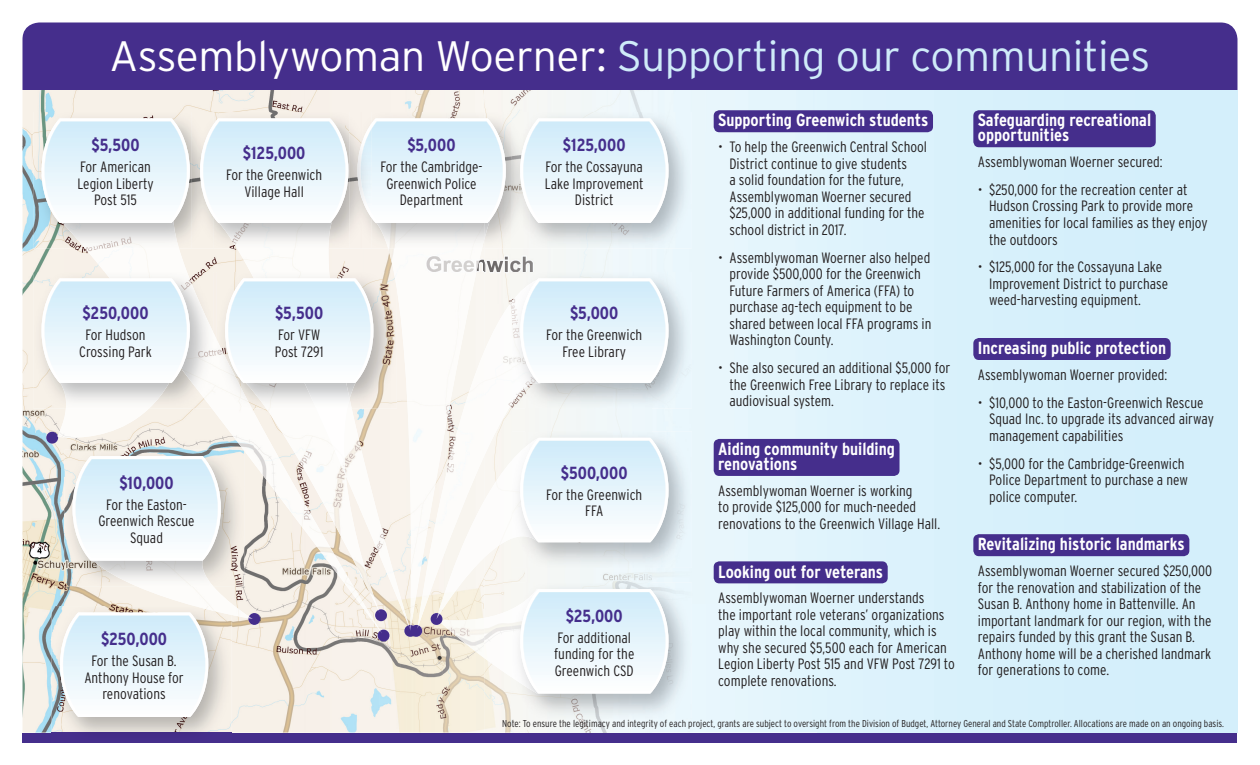
<style>
.page{position:relative;width:1260px;height:765px;background:#fff}
.page>*{position:absolute;margin:0;border:0;box-sizing:border-box;transform-origin:0 0}
.t1{font:300 42.5px "Interstate";letter-spacing:-.01em;color:#cfebf9}
.t2{font:700 17.5px/15px "Interstate Condensed";color:#fff}
.t3{font:700 17.5px "Interstate Condensed";color:#452e8c}
.t4{font:300 15px/16.5px "Interstate Condensed";color:#231f20}
.t5{font:300 10px "Interstate Condensed";color:#231f20}
.s1{color:#fff}
</style>
<div class="page">
<img style="left:22px;top:90px;width:462px;height:56px">
<img style="left:22px;top:146px;width:42px;height:587px">
<img style="left:64px;top:249px;width:21px;height:23px">
<img style="left:187px;top:249px;width:50px;height:25px">
<img style="left:443px;top:249px;width:41px;height:484px">
<img style="left:359px;top:625px;width:41px;height:108px">
<img style="left:400px;top:625px;width:43px;height:108px">
<img style="left:64px;top:408px;width:148px;height:42px">
<img style="left:233px;top:618px;width:126px;height:115px">
<img style="left:64px;top:586px;width:72px;height:20px">
<img style="left:232px;top:618px;width:1px;height:115px">
<div style="left:22px;top:22px;width:1215px;height:68px;background:#452e8c"></div>
<div style="left:818px;top:90px;width:420px;height:643px;background:#d6f0fb"></div>
<img style="left:484px;top:91px;width:334px;height:41px">
<div style="left:651px;top:132px;width:167px;height:601px;background:#e5f5fc"></div>
<img style="left:484px;top:249px;width:167px;height:52px">
<img style="left:484px;top:408px;width:41px;height:325px">
<div style="left:525px;top:408px;width:126px;height:23px;background:#f1f7f8"></div>
<img style="left:525px;top:568px;width:126px;height:15px">
<img style="left:525px;top:719px;width:126px;height:14px">
<svg style="left:484px;top:90px;width:754px;height:1px"></svg>
<img style="left:441px;top:625px;width:43px;height:33px">
<img style="left:484px;top:609px;width:28px;height:69px">
<div style="left:22px;top:733px;width:1216px;height:9px;background:#452e8c"></div>
<div style="left:410px;top:625px;width:12px;height:12px;background:#452e8c;border-radius:50%"></div>
<div style="left:714px;top:110px;width:219px;height:22px;background:#452e8c;border-radius:6px"></div>
<div style="left:714px;top:439px;width:186px;height:37px;background:#452e8c;border-radius:6px"></div>
<div style="left:714px;top:561px;width:174px;height:22px;background:#452e8c;border-radius:6px"></div>
<div style="left:973px;top:110px;width:183px;height:37px;background:#452e8c;border-radius:6px"></div>
<div style="left:973px;top:338px;width:198px;height:22px;background:#452e8c;border-radius:6px"></div>
<div style="left:973px;top:534px;width:216px;height:22px;background:#452e8c;border-radius:6px"></div>
<div style="left:46px;top:432px;width:12px;height:12px;background:#452e8c;border-radius:50%"></div>
<div style="left:378px;top:630px;width:11px;height:11px;background:#452e8c;border-radius:50%"></div>
<img style="left:58px;top:408px;width:91px;height:30px">
<img style="left:85px;top:249px;width:102px;height:23px">
<img style="left:212px;top:332px;width:25px;height:118px">
<img style="left:338px;top:625px;width:42px;height:6px">
<img style="left:33px;top:112px;width:159px;height:137px">
<img style="left:62px;top:223px;width:117px;height:26px">
<svg style="left:41px;top:118px;width:149px;height:105px"></svg>
<div style="left:404px;top:625px;width:12px;height:12px;background:#452e8c;border-radius:50%"></div>
<img style="left:33px;top:272px;width:72px;height:136px">
<img style="left:60px;top:383px;width:45px;height:25px">
<img style="left:105px;top:272px;width:108px;height:136px">
<svg style="left:41px;top:278px;width:149px;height:105px"></svg>
<img style="left:484px;top:460px;width:28px;height:98px">
<img style="left:512px;top:431px;width:180px;height:137px">
<img style="left:512px;top:438px;width:8px;height:104px">
<svg style="left:520px;top:438px;width:149px;height:104px"></svg>
<img style="left:136px;top:586px;width:101px;height:32px">
<img style="left:409px;top:249px;width:73px;height:376px">
<img style="left:213px;top:112px;width:479px;height:137px">
<img style="left:372px;top:223px;width:4px;height:26px">
<img style="left:376px;top:223px;width:108px;height:26px">
<img style="left:484px;top:223px;width:6px;height:17px">
<svg style="left:372px;top:118px;width:134px;height:105px"></svg>
<img style="left:237px;top:249px;width:172px;height:376px">
<img style="left:192px;top:112px;width:21px;height:137px">
<img style="left:349px;top:112px;width:23px;height:137px">
<img style="left:357px;top:123px;width:15px;height:95px">
<img style="left:360px;top:128px;width:12px;height:85px">
<img style="left:219px;top:223px;width:113px;height:26px">
<svg style="left:200px;top:118px;width:148px;height:105px"></svg>
<img style="left:266px;top:408px;width:113px;height:202px">
<img style="left:316px;top:408px;width:31px;height:68px">
<img style="left:352px;top:272px;width:45px;height:136px">
<img style="left:394px;top:272px;width:3px;height:17px">
<img style="left:217px;top:272px;width:33px;height:68px">
<img style="left:217px;top:340px;width:29px;height:68px">
<img style="left:250px;top:272px;width:102px;height:6px">
<img style="left:246px;top:383px;width:110px;height:25px">
<img style="left:305px;top:383px;width:45px;height:25px">
<svg style="left:225px;top:278px;width:148px;height:105px"></svg>
<img style="left:512px;top:112px;width:17px;height:137px">
<svg style="left:520px;top:118px;width:149px;height:105px"></svg>
<img style="left:418px;top:351px;width:66px;height:274px">
<img style="left:484px;top:301px;width:28px;height:155px">
<img style="left:512px;top:272px;width:180px;height:136px">
<img style="left:512px;top:280px;width:29px;height:124px">
<svg style="left:520px;top:278px;width:149px;height:105px"></svg>
<img style="left:64px;top:450px;width:180px;height:136px">
<img style="left:93px;top:561px;width:120px;height:25px">
<svg style="left:72px;top:456px;width:149px;height:105px"></svg>
<img style="left:512px;top:583px;width:180px;height:136px">
<img style="left:512px;top:589px;width:8px;height:105px">
<svg style="left:520px;top:589px;width:149px;height:105px"></svg>
<img style="left:52px;top:606px;width:180px;height:137px">
<img style="left:195px;top:606px;width:37px;height:9px">
<svg style="left:60px;top:612px;width:148px;height:105px"></svg>
<h1 class="t1" style="left:110px;top:32px;width:1042px"><span class="s1">Assemblywoman Woerner:</span> Supporting our communities</h1>
<p class="t2" style="left:718px;top:113px;width:212px">Supporting Greenwich students</p>
<p class="t4" style="left:729px;top:138px;width:199px;text-indent:-11px">• To help the Greenwich Central School District continue to give students<br>a solid foundation for the future, Assemblywoman Woerner secured $25,000 in additional funding for the school district in 2017.</p>
<p class="t4" style="left:729px;top:249px;width:204px;text-indent:-11px">• Assemblywoman Woerner also helped provide $500,000 for the Greenwich<br>Future Farmers of America (FFA) to purchase ag-tech equipment to be shared between local FFA programs in<br>Washington County.</p>
<p class="t4" style="left:729px;top:360px;width:222px;text-indent:-11px">• She also secured an additional $5,000 for the Greenwich Free Library to replace its audiovisual system.</p>
<p class="t2" style="left:718px;top:441px;width:178px">Aiding community building renovations</p>
<p class="t4" style="left:718px;top:482px;width:224px">Assemblywoman Woerner is working<br>to provide $125,000 for much-needed renovations to the Greenwich Village Hall.</p>
<p class="t2" style="left:718px;top:564px;width:167px">Looking out for veterans</p>
<p class="t4" style="left:718px;top:590px;width:238px">Assemblywoman Woerner understands<br>the important role veterans’ organizations play within the local community, which is why she secured $5,500 each for American Legion Liberty Post 515 and VFW Post 7291 to complete renovations.</p>
<p class="t2" style="left:978px;top:113px;width:175px">Safeguarding recreational opportunities</p>
<p class="t4" style="left:978px;top:153px;width:186px">Assemblywoman Woerner secured:</p>
<p class="t4" style="left:989px;top:181px;width:220px;text-indent:-11px">• $250,000 for the recreation center at<br>Hudson Crossing Park to provide more amenities for local families as they enjoy the outdoors</p>
<p class="t4" style="left:989px;top:259px;width:181px;text-indent:-11px">• $125,000 for the Cossayuna Lake<br>Improvement District to purchase weed-harvesting equipment.</p>
<p class="t2" style="left:978px;top:341px;width:190px">Increasing public protection</p>
<p class="t4" style="left:978px;top:366px;width:191px">Assemblywoman Woerner provided:</p>
<p class="t4" style="left:989px;top:394px;width:226px;text-indent:-11px">• $10,000 to the Easton-Greenwich Rescue<br>Squad Inc. to upgrade its advanced airway management capabilities</p>
<p class="t4" style="left:989px;top:455px;width:200px;text-indent:-11px">• $5,000 for the Cambridge-Greenwich<br>Police Department to purchase a new police computer.</p>
<p class="t2" style="left:978px;top:537px;width:209px">Revitalizing historic landmarks</p>
<p class="t4" style="left:978px;top:562px;width:236px">Assemblywoman Woerner secured $250,000 for the renovation and stabilization of the Susan B. Anthony home in Battenville. An important landmark for our region, with the repairs funded by this grant the Susan B.<br>Anthony home will be a cherished landmark for generations to come.</p>
<p class="t3" style="left:92px;top:135px;width:50px">$5,500</p>
<p class="t4" style="left:77px;top:159px;width:78px;text-align:center">For American<br>Legion Liberty<br>Post 515</p>
<p class="t3" style="left:407px;top:135px;width:50px">$5,000</p>
<p class="t4" style="left:380px;top:159px;width:104px;text-align:center">For the Cambridge-<br>Greenwich Police<br>Department</p>
<p class="t3" style="left:563px;top:135px;width:64px">$125,000</p>
<p class="t4" style="left:545px;top:159px;width:100px;text-align:center">For the Cossayuna<br>Lake Improvement<br>District</p>
<p class="t3" style="left:243px;top:143px;width:64px">$125,000</p>
<p class="t4" style="left:226px;top:167px;width:98px;text-align:center">For the Greenwich<br>Village Hall</p>
<p class="t3" style="left:83px;top:303px;width:68px">$250,000</p>
<p class="t4" style="left:79px;top:327px;width:74px;text-align:center">For Hudson<br>Crossing Park</p>
<p class="t3" style="left:275px;top:303px;width:50px">$5,500</p>
<p class="t4" style="left:275px;top:327px;width:50px">For VFW<br>Post 7291</p>
<p class="t3" style="left:570px;top:303px;width:50px">$5,000</p>
<p class="t4" style="left:546px;top:327px;width:98px;text-align:center">For the Greenwich<br>Free Library</p>
<p class="t3" style="left:561px;top:463px;width:68px">$500,000</p>
<p class="t4" style="left:546px;top:486px;width:98px;text-align:center">For the Greenwich<br>FFA</p>
<p class="t3" style="left:119px;top:473px;width:56px">$10,000</p>
<p class="t4" style="left:98px;top:496px;width:98px;text-align:center">For the Easton-<br>Greenwich Rescue<br>Squad</p>
<p class="t3" style="left:566px;top:606px;width:59px">$25,000</p>
<p class="t4" style="left:554px;top:629px;width:82px">For additional funding for the<br>Greenwich CSD</p>
<p class="t3" style="left:101px;top:629px;width:68px">$250,000</p>
<p class="t4" style="left:84px;top:653px;width:101px;text-align:center">For the Susan B.<br>Anthony House for renovations</p>
<p class="t5" style="left:502px;top:718px;width:723px">Note: To ensure the legitimacy and integrity of each project, grants are subject to oversight from the Division of Budget, Attorney General and State Comptroller. Allocations are made on an ongoing basis.</p>
</div>
